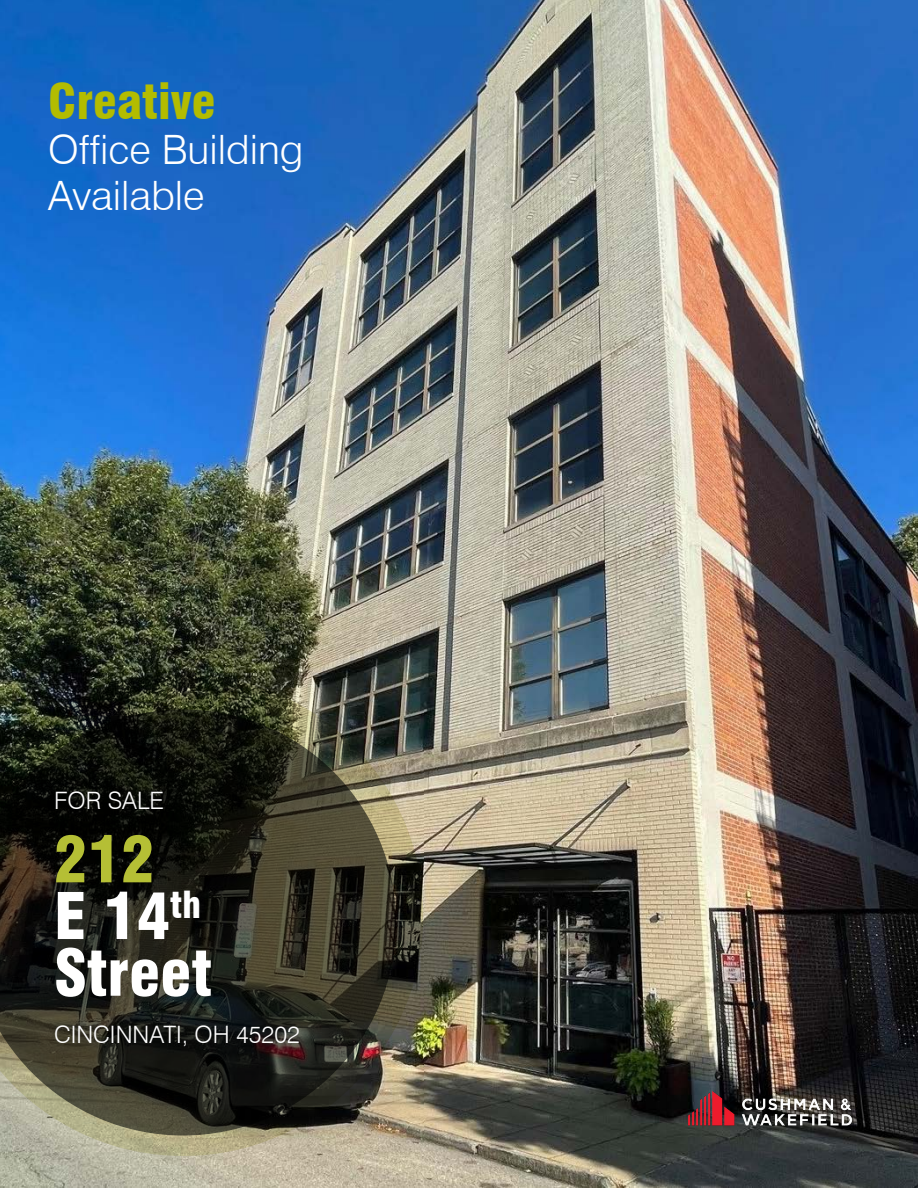
<style>
.page{position:relative;width:918px;height:1188px;background:#fff}
.page>*{position:absolute;margin:0;border:0;box-sizing:border-box;transform-origin:0 0}
.t1{font:900 condensed 62.55px/56.7px "Swiss 721 BT";color:#fff}
.t2{font:900 condensed 48px "Swiss 721 BT";color:#b3bc00}
.t3{font:300 40.5px/45.3px "Swiss 721 BT";color:#fff}
.t4{font:300 24px "Swiss 721 BT";color:#fff}
.s1{color:#b5bf35}
</style>
<div class="page">
<img style="left:0;top:0;width:918px;height:1188px">
<img style="left:667px;top:1077px;width:207px;height:71px">
<img style="left:0;top:675px;width:423px;height:481px">
<svg style="left:0;top:710px;width:396px;height:426px;background:#302f24"></svg>
<h2 class="t2" style="left:48px;top:73px;width:169px">Creative</h2>
<h3 class="t3" style="left:48px;top:127px;width:257px">Office Building<br>Available</h3>
<p class="t4" style="left:54px;top:786px;width:112px">FOR SALE</p>
<h1 class="t1" style="left:54px;top:831px;width:160px"><span class="s1">212<br></span>E 14<sup>th<br></sup>Street</h1>
<p class="t4" style="left:54px;top:1020px;width:247px">CINCINNATI, OH 45202</p>
</div>
